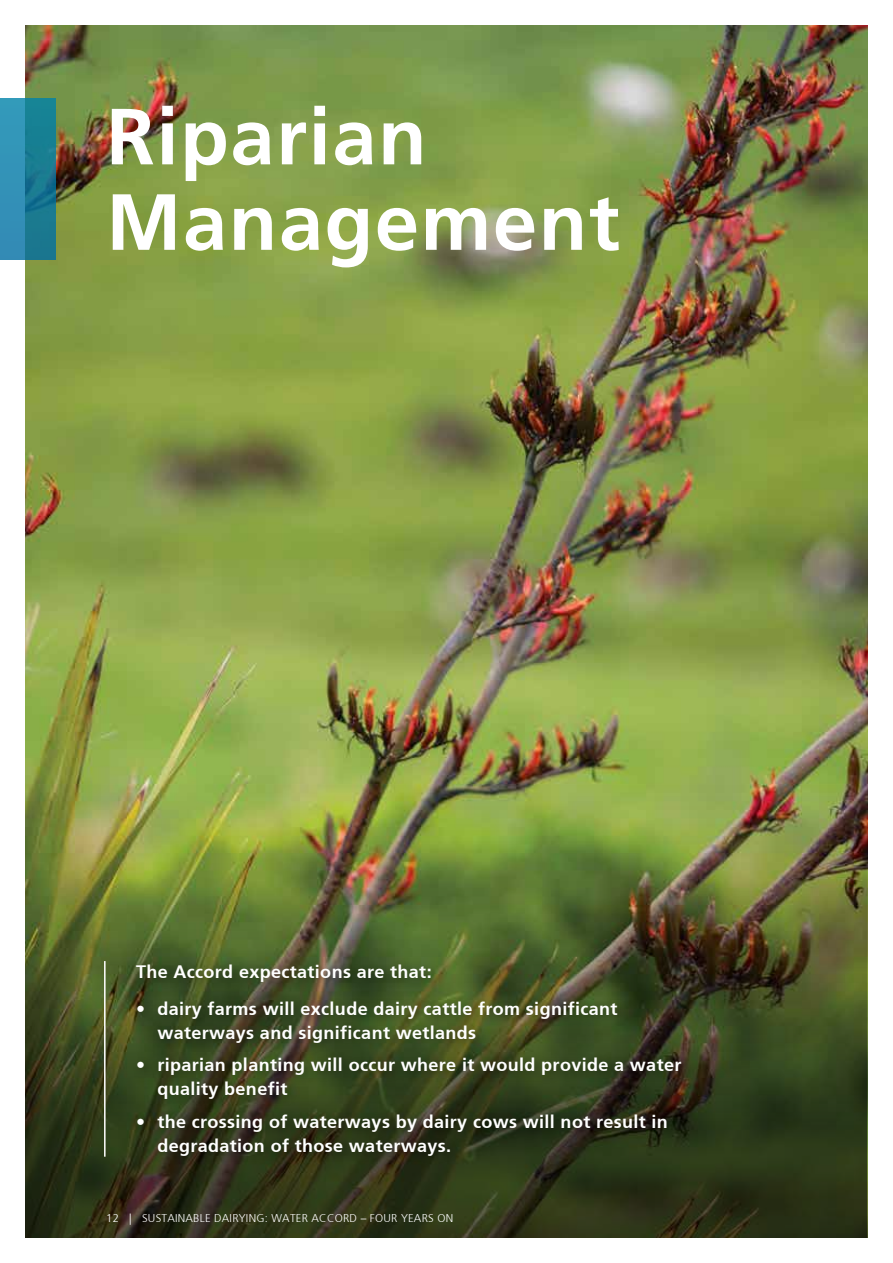
<style>
.page{position:relative;width:893px;height:1263px;background:#fff}
.page>*{position:absolute;margin:0;border:0;box-sizing:border-box;transform-origin:0 0}
.t1{font:700 79.5px/85.5px "Frutiger";letter-spacing:.02em;color:#fff}
.t2{font:700 18px/24px "Frutiger";letter-spacing:.02em;color:#fff}
.t3{font:300 11.25px "Frutiger";letter-spacing:.02em;color:#fff}
</style>
<div class="page">
<img style="left:26px;top:26px;width:841px;height:493px">
<img style="left:26px;top:519px;width:841px;height:718px">
<div style="left:131px;top:959px;width:562px;height:208px;background:#000;opacity:.37"></div>
<hr style="left:104px;top:961px;width:2px;height:196px;background:#fff">
<svg style="left:0;top:98px;width:55px;height:162px;background:#2485a2"></svg>
<h1 class="t1" style="left:106px;top:94px;width:515px">Riparian<br>Management</h1>
<p class="t2" style="left:136px;top:960px;width:297px">The Accord expectations are that:</p>
<p class="t2" style="left:157px;top:996px;width:462px;text-indent:-21px">• dairy farms will exclude dairy cattle from significant waterways and significant wetlands</p>
<p class="t2" style="left:157px;top:1053px;width:526px;text-indent:-21px">• riparian planting will occur where it would provide a water quality benefit</p>
<p class="t2" style="left:157px;top:1109px;width:512px;text-indent:-21px">• the crossing of waterways by dairy cows will not result in degradation of those waterways.</p>
<p class="t3" style="left:106px;top:1212px;width:348px">12 | SUSTAINABLE DAIRYING: WATER ACCORD – FOUR YEARS ON</p>
</div>
